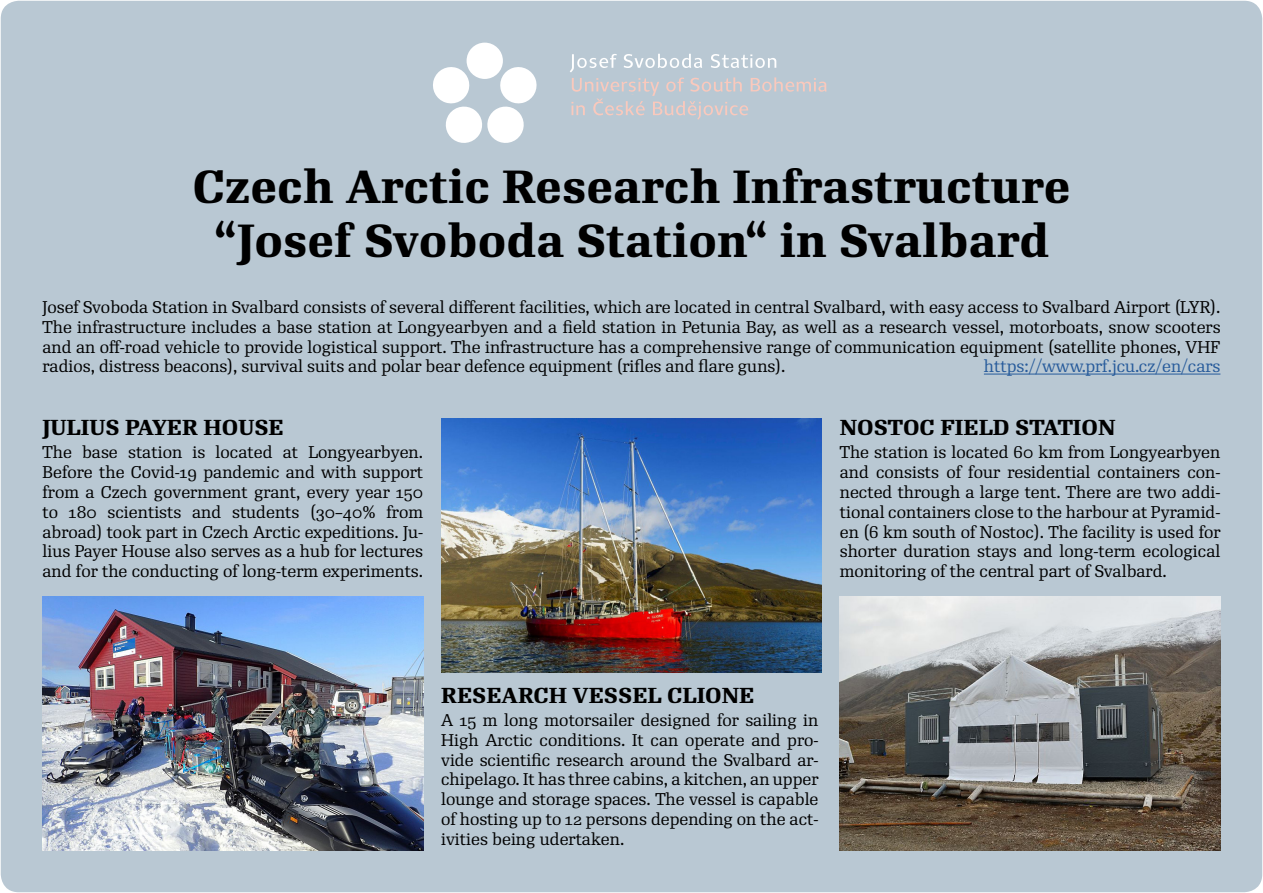
<style>
.page{position:relative;width:1263px;height:893px;background:#fff}
.page>*{position:absolute;margin:0;border:0;box-sizing:border-box;transform-origin:0 0}
.t1{font:500 45px/54px "Re Public Std";color:#000;text-align:center}
.t2{font:500 21px "Re Public Std";color:#000}
.t3{font:16.5px/19.8px "Re Public Std";color:#000;text-align:justify}
.t4{font:16.5px "Re Public Std";color:#275b9b}
</style>
<div class="page">
<div style="left:1px;top:1px;width:1261px;height:891px;background:#b9c8d3;border-radius:18px"></div>
<div style="left:467px;top:43px;width:36px;height:36px;background:#fff;border-radius:50%"></div>
<svg style="left:433px;top:65px;width:104px;height:78px"></svg>
<svg style="left:570px;top:54px;width:257px;height:66px"></svg>
<hr style="left:984px;top:374px;width:236px;height:1px;background:#275b9b">
<img style="left:43px;top:597px;width:380px;height:253px">
<img style="left:441px;top:419px;width:381px;height:254px">
<img style="left:840px;top:597px;width:380px;height:253px">
<h1 class="t1" style="left:192px;top:160px;width:879px">Czech Arctic Research Infrastructure “Josef Svoboda Station“ in Svalbard</h1>
<p class="t3" style="left:43px;top:297px;width:1179px">Josef Svoboda Station in Svalbard consists of several different facilities, which are located in central Svalbard, with easy access to Svalbard Airport (LYR).<br>The infrastructure includes a base station at Longyearbyen and a field station in Petunia Bay, as well as a research vessel, motorboats, snow scooters and an off-road vehicle to provide logistical support. The infrastructure has a comprehensive range of communication equipment (satellite phones, VHF radios, distress beacons), survival suits and polar bear defence equipment (rifles and flare guns).</p>
<p class="t4" style="left:984px;top:356px;width:238px">https://www.prf.jcu.cz/en/cars</p>
<p class="t2" style="left:43px;top:414px;width:243px">JULIUS PAYER HOUSE</p>
<p class="t3" style="left:43px;top:443px;width:382px">The base station is located at Longyearbyen.<br>Before the Covid-19 pandemic and with support from a Czech government grant, every year 150 to 180 scientists and students (30–40% from abroad) took part in Czech Arctic expeditions. Ju&shy;lius Payer House also serves as a hub for lectures and for the conducting of long-term experiments.</p>
<p class="t2" style="left:840px;top:414px;width:277px">NOSTOC FIELD STATION</p>
<p class="t3" style="left:840px;top:443px;width:382px">The station is located 60 km from Longyearbyen and consists of four residential containers con&shy;nected through a large tent. There are two addi&shy;tional containers close to the harbour at Pyramid&shy;en (6 km south of Nostoc). The facility is used for shorter duration stays and long-term ecological monitoring of the central part of Svalbard.</p>
<p class="t2" style="left:441px;top:681px;width:315px">RESEARCH VESSEL CLIONE</p>
<p class="t3" style="left:441px;top:710px;width:379px">A 15 m long motorsailer designed for sailing in High Arctic conditions. It can operate and pro&shy;vide scientific research around the Svalbard ar&shy;chipelago. It has three cabins, a kitchen, an upper lounge and storage spaces. The vessel is capable of hosting up to 12 persons depending on the act&shy;ivities being udertaken.</p>
</div>
